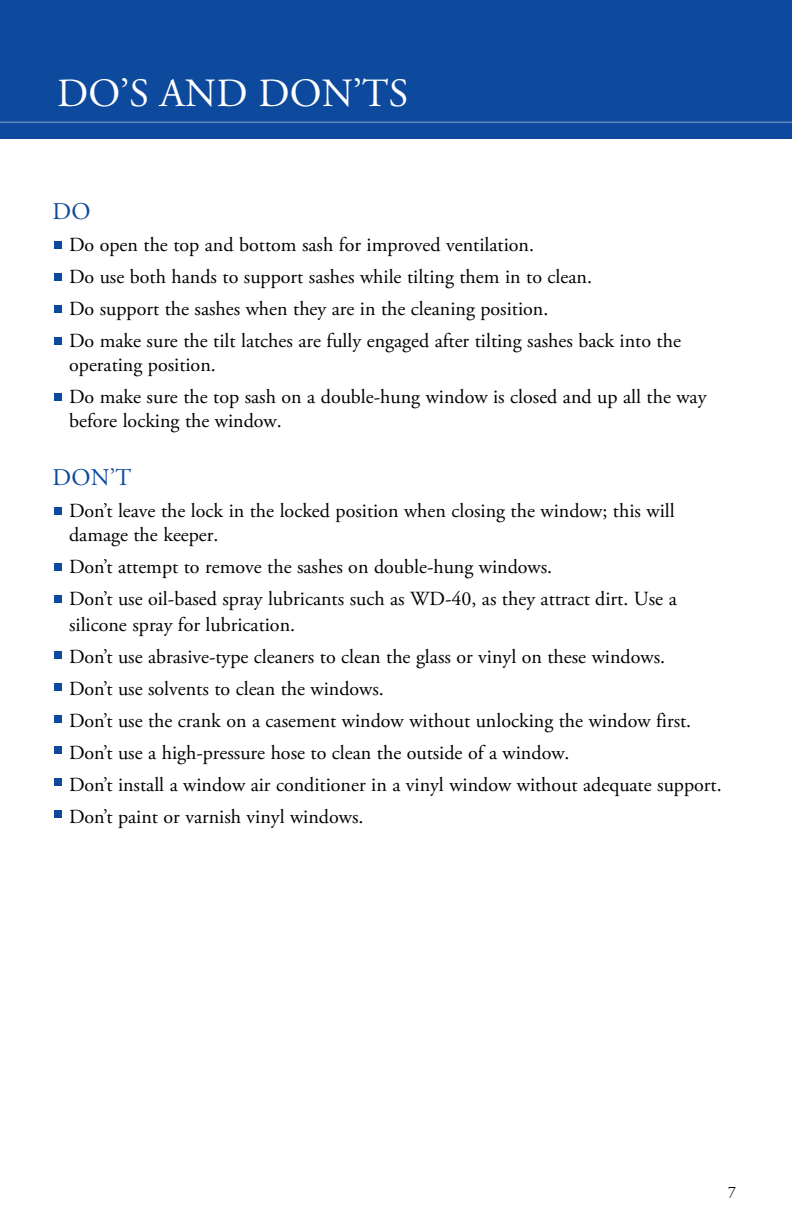
<style>
.page{position:relative;width:792px;height:1224px;background:#fff}
.page>*{position:absolute;margin:0;border:0;box-sizing:border-box;transform-origin:0 0}
.t1{font:40px "Adobe Garamond Pro";letter-spacing:.005em;color:#fff}
.t2{font:24px "Adobe Garamond Pro";color:#0d499c}
.t3{font:20px/32px "Adobe Garamond Pro";color:#000}
.t4{font:16px "Adobe Garamond Pro";color:#000}
</style>
<div class="page">
<div style="left:0;top:0;width:792px;height:138px;background:#0d499c"></div>
<hr style="left:0;top:122px;width:792px;height:1px;background:#86a4ce">
<div style="left:54px;top:241px;width:8px;height:8px;background:#0d499c"></div>
<div style="left:54px;top:273px;width:8px;height:8px;background:#0d499c"></div>
<div style="left:54px;top:305px;width:8px;height:8px;background:#0d499c"></div>
<div style="left:54px;top:337px;width:8px;height:8px;background:#0d499c"></div>
<div style="left:54px;top:393px;width:8px;height:8px;background:#0d499c"></div>
<div style="left:54px;top:507px;width:8px;height:8px;background:#0d499c"></div>
<div style="left:54px;top:563px;width:8px;height:8px;background:#0d499c"></div>
<div style="left:54px;top:595px;width:8px;height:8px;background:#0d499c"></div>
<div style="left:54px;top:651px;width:8px;height:8px;background:#0d499c"></div>
<div style="left:54px;top:683px;width:8px;height:8px;background:#0d499c"></div>
<div style="left:54px;top:715px;width:8px;height:8px;background:#0d499c"></div>
<div style="left:54px;top:746px;width:8px;height:8px;background:#0d499c"></div>
<div style="left:54px;top:778px;width:8px;height:8px;background:#0d499c"></div>
<div style="left:54px;top:810px;width:8px;height:8px;background:#0d499c"></div>
<h1 class="t1" style="left:57px;top:70px;width:353px">DO’S AND DON’TS</h1>
<p class="t2" style="left:52px;top:197px;width:40px">DO</p>
<p class="t3" style="left:69px;top:229px;width:613px">Do open the top and bottom sash for improved ventilation.<br>Do use both hands to support sashes while tilting them in to clean.<br>Do support the sashes when they are in the cleaning position.<br>Do make sure the tilt latches are fully engaged after tilting sashes back into the</p>
<p class="t3" style="left:69px;top:349px;width:639px">operating position.<br>Do make sure the top sash on a double-hung window is closed and up all the way</p>
<p class="t3" style="left:69px;top:405px;width:214px">before locking the window.</p>
<p class="t2" style="left:52px;top:463px;width:81px">DON’T</p>
<p class="t3" style="left:69px;top:499px;width:607px;line-height:24px">Don’t leave the lock in the locked position when closing the window; this will damage the keeper.</p>
<p class="t3" style="left:69px;top:551px;width:609px">Don’t attempt to remove the sashes on double-hung windows.<br>Don’t use oil-based spray lubricants such as WD-40, as they attract dirt. Use a</p>
<p class="t3" style="left:69px;top:609px;width:654px">silicone spray for lubrication.<br>Don’t use abrasive-type cleaners to clean the glass or vinyl on these windows.<br>Don’t use solvents to clean the windows.<br>Don’t use the crank on a casement window without unlocking the window first.<br>Don’t use a high-pressure hose to clean the outside of a window.<br>Don’t install a window air conditioner in a vinyl window without adequate support.<br>Don’t paint or varnish vinyl windows.</p>
<p class="t4" style="left:728px;top:1182px;width:9px">7</p>
</div>
